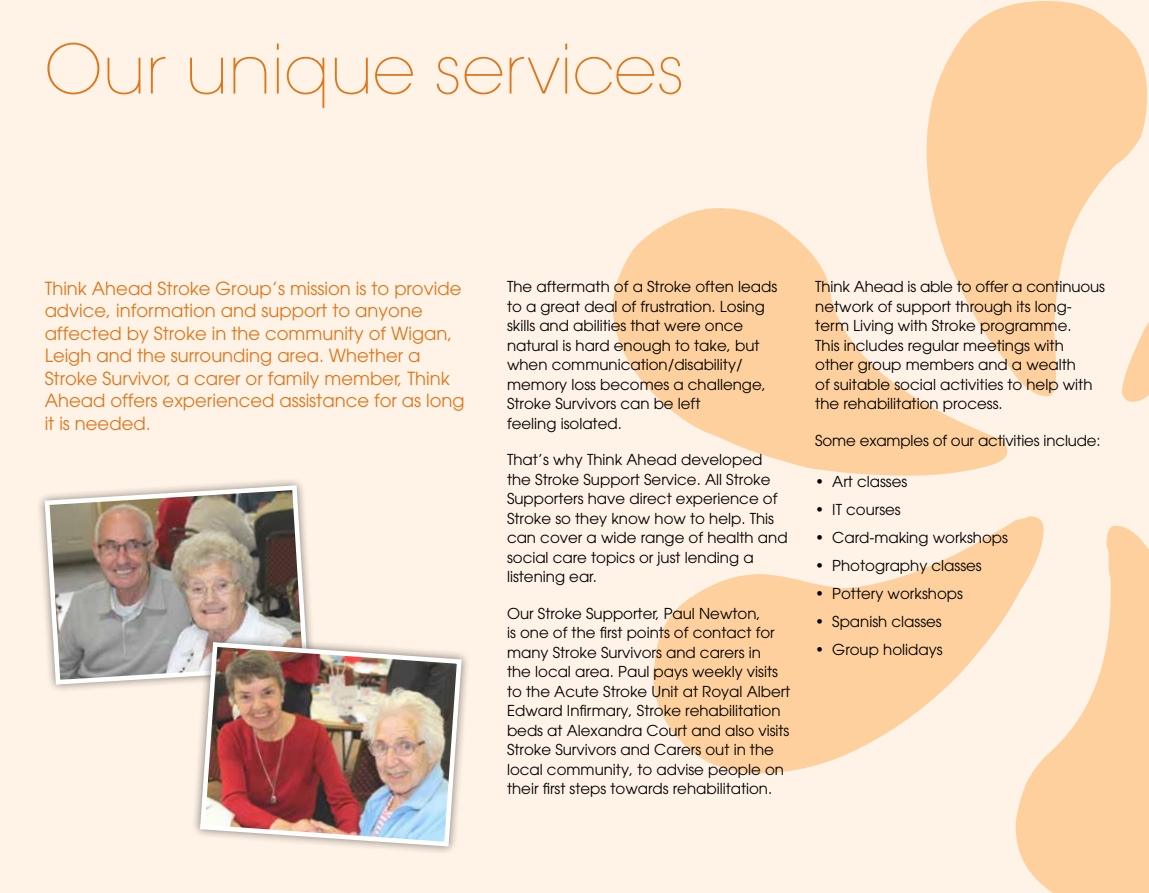
<style>
.page{position:relative;width:1149px;height:893px;background:#fff}
.page>*{position:absolute;margin:0;border:0;box-sizing:border-box;transform-origin:0 0}
.t1{font:200 67.5px "Avant Garde LT";color:#de761c}
.t2{font:18px/22.5px "Avant Garde LT";color:#de761c}
.t3{font:15px/19.5px "Avant Garde LT";color:#000}
</style>
<div class="page">
<div style="left:0;top:0;width:1148px;height:893px;background:#fff3e7"></div>
<svg style="left:612px;top:1px;width:536px;height:892px"></svg>
<img style="left:42px;top:483px;width:268px;height:204px">
<div style="left:191px;top:633px;width:279px;height:222px;background:#000;opacity:.5"></div>
<img style="left:197px;top:640px;width:267px;height:209px">
<h1 class="t1" style="left:45px;top:29px;width:641px">Our unique services</h1>
<p class="t2" style="left:45px;top:277px;width:421px">Think Ahead Stroke Group’s mission is to provide advice, information and support to anyone affected by Stroke in the community of Wigan, Leigh and the surrounding area. Whether a Stroke Survivor, a carer or family member, Think Ahead offers experienced assistance for as long it is needed.</p>
<p class="t3" style="left:507px;top:277px;width:271px">The aftermath of a Stroke often leads to a great deal of frustration. Losing skills and abilities that were once natural is hard enough to take, but when communication/disability/ memory loss becomes a challenge,<br>Stroke Survivors can be left<br>feeling isolated.</p>
<p class="t3" style="left:507px;top:450px;width:282px">That’s why Think Ahead developed the Stroke Support Service. All Stroke<br>Supporters have direct experience of<br>Stroke so they know how to help. This can cover a wide range of health and social care topics or just lending a listening ear.</p>
<p class="t3" style="left:507px;top:604px;width:285px">Our Stroke Supporter, Paul Newton,<br>is one of the first points of contact for many Stroke Survivors and carers in<br>the local area. Paul pays weekly visits to the Acute Stroke Unit at Royal Albert Edward Infirmary, Stroke rehabilitation beds at Alexandra Court and also visits Stroke Survivors and Carers out in the local community, to advise people on their first steps towards rehabilitation.</p>
<p class="t3" style="left:815px;top:277px;width:291px">Think Ahead is able to offer a continuous network of support through its long&shy;term Living with Stroke programme.<br>This includes regular meetings with other group members and a wealth<br>of suitable social activities to help with the rehabilitation process.</p>
<p class="t3" style="left:815px;top:431px;width:287px">Some examples of our activities include:</p>
<p class="t3" style="left:815px;top:471px;width:94px">• Art classes</p>
<p class="t3" style="left:815px;top:499px;width:87px">• IT courses</p>
<p class="t3" style="left:815px;top:527px;width:194px">• Card-making workshops</p>
<p class="t3" style="left:815px;top:555px;width:168px">• Photography classes</p>
<p class="t3" style="left:815px;top:583px;width:149px">• Pottery workshops</p>
<p class="t3" style="left:815px;top:611px;width:128px">• Spanish classes</p>
<p class="t3" style="left:815px;top:639px;width:129px">• Group holidays</p>
</div>
